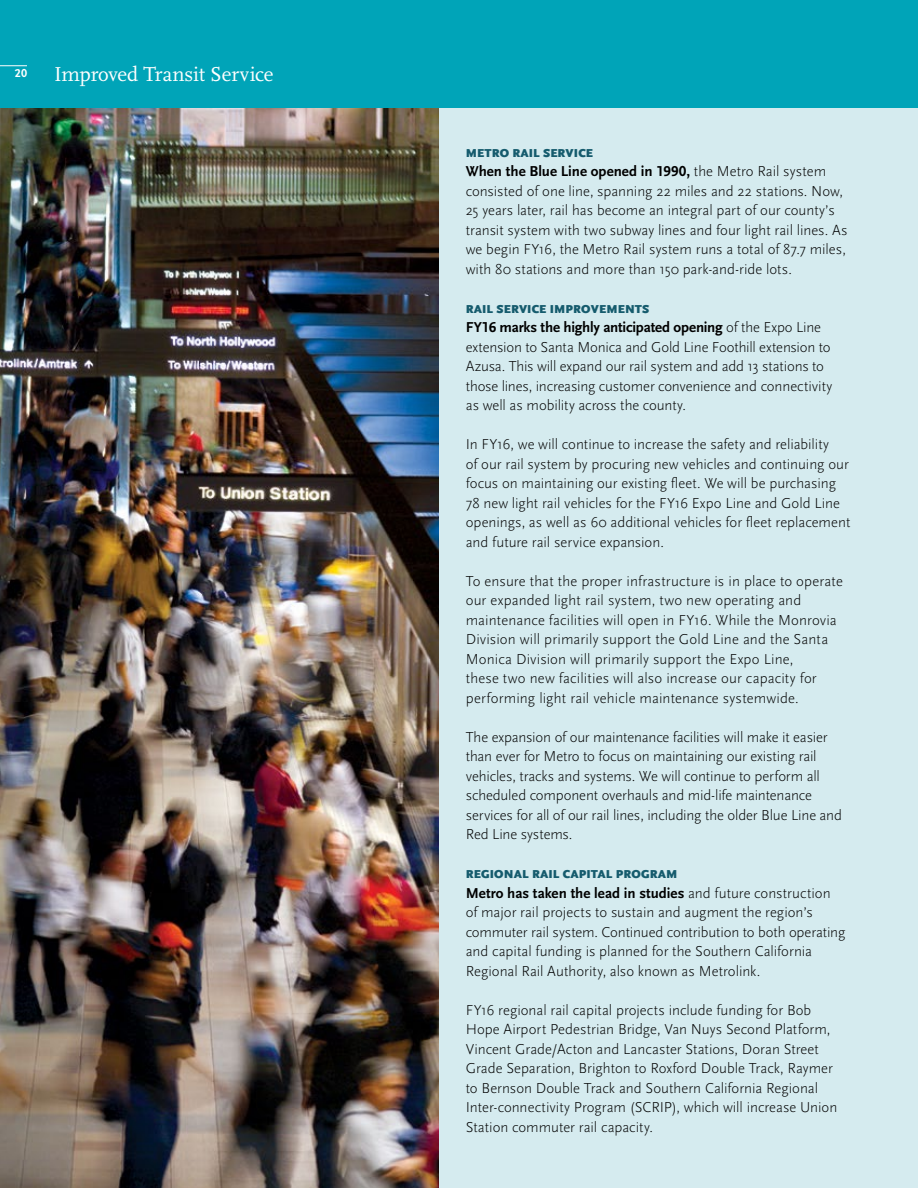
<style>
.page{position:relative;width:918px;height:1188px;background:#fff}
.page>*{position:absolute;margin:0;border:0;box-sizing:border-box;transform-origin:0 0}
.t1{font:21px "Scala";letter-spacing:-.01em;color:#fff}
.t2{font:300 15px/19.5px "Scala Sans";color:#000}
.t3{font:700 15px "Scala Sans LF";letter-spacing:-.005em;color:#000}
.t4{font:900 12px "Scala Sans";letter-spacing:.01em;color:#155b6d}
.t5{font:700 12px "Scala Sans LF";color:#fff}
.s1{font-family:"Scala Sans";font-weight:300}
</style>
<div class="page">
<img style="left:0;top:0;width:918px;height:1188px">
<p class="t5" style="left:15px;top:67px;width:14px">20</p>
<h1 class="t1" style="left:54px;top:63px;width:221px">Improved Transit Service</h1>
<p class="t4" style="left:466px;top:146px;width:129px">METRO RAIL SERVICE</p>
<p class="t3" style="left:466px;top:163px;width:362px">when the Blue line opened in 1990, <span class="s1">the Metro Rail system</span></p>
<p class="t2" style="left:466px;top:181px;width:383px">consisted of one line, spanning 22 miles and 22 stations. Now, 25 years later, rail has become an integral part of our county’s transit system with two subway lines and four light rail lines. As we begin FY16, the Metro Rail system runs a total of 87.7 miles, with 80 stations and more than 150 park-and-ride lots.</p>
<p class="t4" style="left:466px;top:302px;width:185px">RAIL SERVICE IMPROVEMENTS</p>
<p class="t3" style="left:466px;top:319px;width:357px">Fy16 marks the highly anticipated opening <span class="s1">of the Expo Line</span></p>
<p class="t2" style="left:466px;top:337px;width:368px">extension to Santa Monica and Gold Line Foothill extension to Azusa. This will expand our rail system and add 13 stations to those lines, increasing customer convenience and connectivity as well as mobility across the county.</p>
<p class="t2" style="left:466px;top:435px;width:386px">In FY16, we will continue to increase the safety and reliability<br>of our rail system by procuring new vehicles and continuing our focus on maintaining our existing fleet. We will be purchasing 78 new light rail vehicles for the FY16 Expo Line and Gold Line openings, as well as 60 additional vehicles for fleet replacement and future rail service expansion.</p>
<p class="t2" style="left:466px;top:571px;width:379px">To ensure that the proper infrastructure is in place to operate our expanded light rail system, two new operating and maintenance facilities will open in FY16. While the Monrovia Division will primarily support the Gold Line and the Santa Monica Division will primarily support the Expo Line,<br>these two new facilities will also increase our capacity for performing light rail vehicle maintenance systemwide.</p>
<p class="t2" style="left:466px;top:727px;width:378px">The expansion of our maintenance facilities will make it easier than ever for Metro to focus on maintaining our existing rail vehicles, tracks and systems. We will continue to perform all scheduled component overhauls and mid-life maintenance services for all of our rail lines, including the older Blue Line and Red Line systems.</p>
<p class="t4" style="left:466px;top:868px;width:213px">REGIONAL RAIL CAPITAL PROGRAM</p>
<p class="t3" style="left:466px;top:885px;width:367px">Metro has taken the lead in studies <span class="s1">and future construction</span></p>
<p class="t2" style="left:466px;top:903px;width:381px">of major rail projects to sustain and augment the region’s commuter rail system. Continued contribution to both operating and capital funding is planned for the Southern California Regional Rail Authority, also known as Metrolink.</p>
<p class="t2" style="left:466px;top:1000px;width:373px">FY16 regional rail capital projects include funding for Bob Hope Airport Pedestrian Bridge, Van Nuys Second Platform, Vincent Grade/Acton and Lancaster Stations, Doran Street Grade Separation, Brighton to Roxford Double Track, Raymer to Bernson Double Track and Southern California Regional Inter-connectivity Program (SCRIP), which will increase Union Station commuter rail capacity.</p>
</div>
